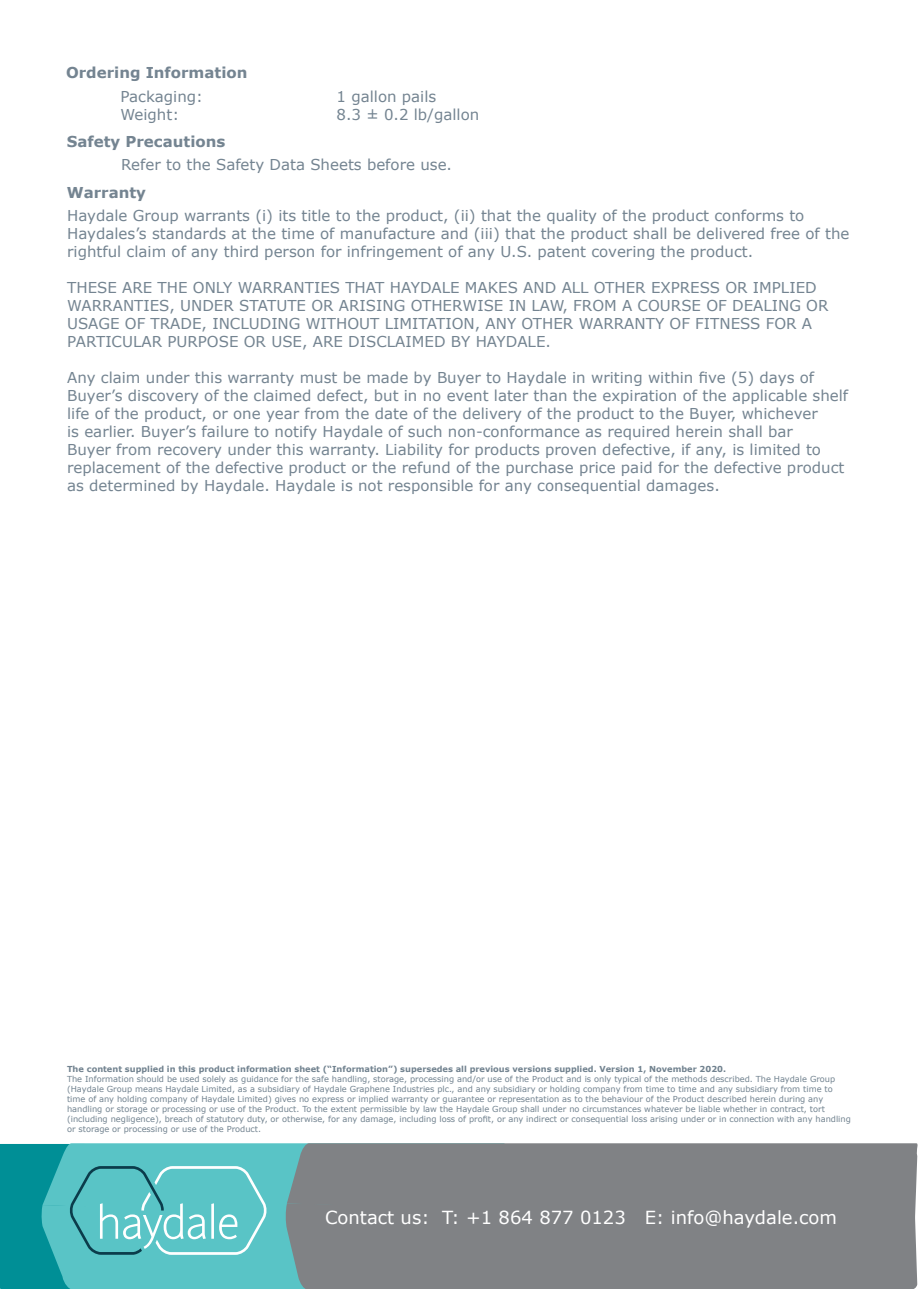
<style>
.page{position:relative;width:919px;height:1289px;background:#fff}
.page>*{position:absolute;margin:0;border:0;box-sizing:border-box;transform-origin:0 0}
.t1{font:18px "Verdana";color:#fff}
.t2{font:15px/18px "Verdana";color:#748491}
.t3{font:700 15px "Verdana";color:#748491}
.t4{font:8.25px/9.9px "Verdana";color:#71828f}
.t5{font:700 8.25px "Verdana";color:#71828f}
</style>
<div class="page">
<div style="left:510px;top:1143px;width:408px;height:60px;background:#808285"></div>
<div style="left:510px;top:1203px;width:407px;height:85px;background:#808285"></div>
<svg style="left:0;top:1143px;width:510px;height:145px;background:#64a3a6"></svg>
<p class="t3" style="left:66px;top:62px;width:183px">Ordering Information</p>
<p class="t2" style="left:120px;top:87px;width:84px">Packaging:</p>
<p class="t2" style="left:336px;top:87px;width:101px">1 gallon pails</p>
<p class="t2" style="left:120px;top:105px;width:60px">Weight:</p>
<p class="t2" style="left:336px;top:105px;width:144px">8.3 ± 0.2 lb/gallon</p>
<p class="t3" style="left:67px;top:131px;width:160px">Safety Precautions</p>
<p class="t2" style="left:121px;top:156px;width:332px">Refer to the Safety Data Sheets before use.</p>
<p class="t3" style="left:67px;top:181px;width:81px">Warranty</p>
<p class="t2" style="left:67px;top:206px;width:783px">Haydale Group warrants (i) its title to the product, (ii) that the quality of the product conforms to<br>Haydales’s standards at the time of manufacture and (iii) that the product shall be delivered free of the rightful claim of any third person for infringement of any U.S. patent covering the product.</p>
<p class="t2" style="left:67px;top:278px;width:762px">THESE ARE THE ONLY WARRANTIES THAT HAYDALE MAKES AND ALL OTHER EXPRESS OR IMPLIED WARRANTIES, UNDER STATUTE OR ARISING OTHERWISE IN LAW, FROM A COURSE OF DEALING OR USAGE OF TRADE, INCLUDING WITHOUT LIMITATION, ANY OTHER WARRANTY OF FITNESS FOR A PARTICULAR PURPOSE OR USE, ARE DISCLAIMED BY HAYDALE.</p>
<p class="t2" style="left:67px;top:368px;width:782px">Any claim under this warranty must be made by Buyer to Haydale in writing within five (5) days of Buyer’s discovery of the claimed defect, but in no event later than the expiration of the applicable shelf life of the product, or one year from the date of the delivery of the product to the Buyer, whichever<br>is earlier. Buyer’s failure to notify Haydale of such non-conformance as required herein shall bar<br>Buyer from recovery under this warranty. Liability for products proven defective, if any, is limited to replacement of the defective product or the refund of the purchase price paid for the defective product as determined by Haydale. Haydale is not responsible for any consequential damages.</p>
<p class="t5" style="left:67px;top:1063px;width:660px">The content supplied in this product information sheet (“Information”) supersedes all previous versions supplied. Version 1, November 2020.</p>
<p class="t4" style="left:67px;top:1074px;width:785px">The Information should be used solely as guidance for the safe handling, storage, processing and/or use of the Product and is only typical of the methods described. The Haydale Group (Haydale Group means Haydale Limited, as a subsidiary of Haydale Graphene Industries plc., and any subsidiary or holding company from time to time and any subsidiary from time to time of any holding company of Haydale Limited) gives no express or implied warranty or guarantee or representation as to the behaviour of the Product described herein during any handling or storage or processing or use of the Product. To the extent permissible by law the Haydale Group shall under no circumstances whatever be liable whether in contract, tort (including negligence), breach of statutory duty, or otherwise, for any damage, including loss of profit, or any indirect or consequential loss arising under or in connection with any handling or storage or processing or use of the Product.</p>
<p class="t1" style="left:325px;top:1205px;width:513px">Contact us: T: +1 864 877 0123 E: info@haydale.com</p>
</div>
